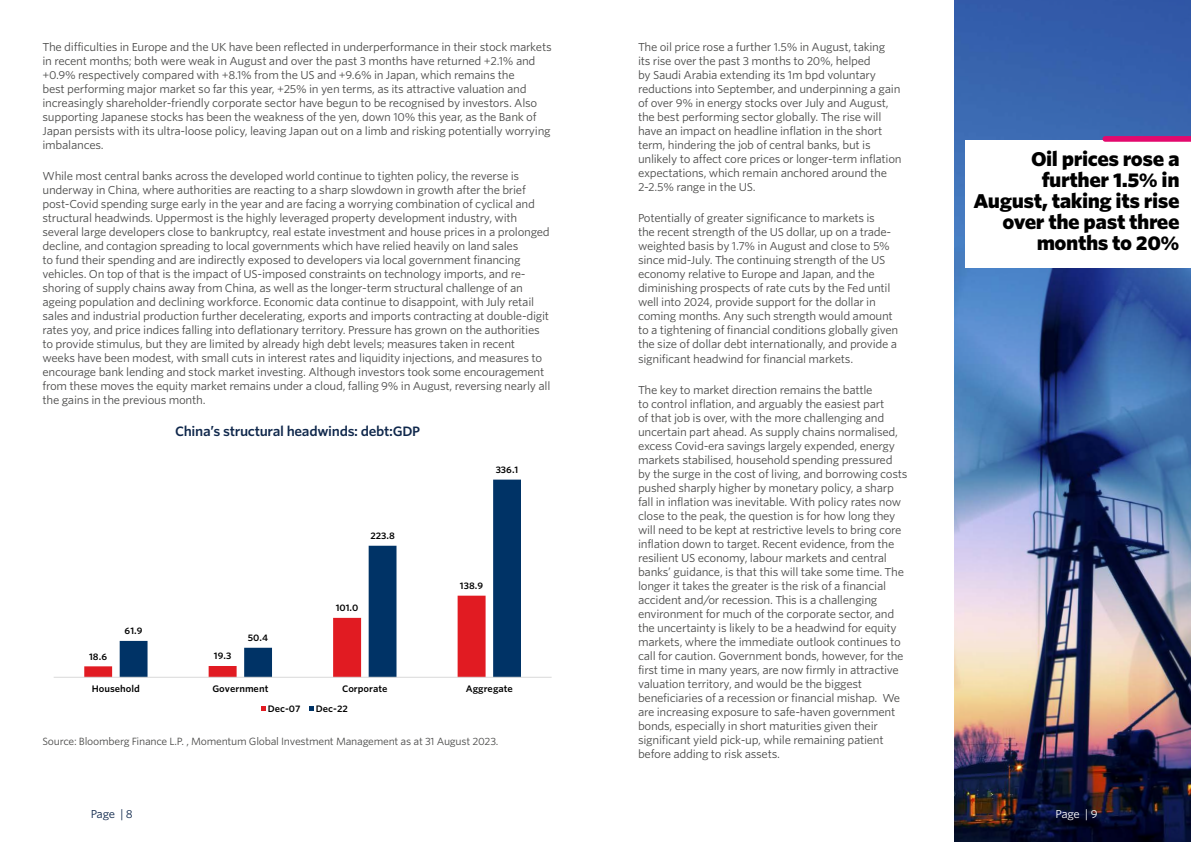
<style>
.page{position:relative;width:1191px;height:842px;background:#fff}
.page>*{position:absolute;margin:0;border:0;box-sizing:border-box;transform-origin:0 0}
.t1{font:900 19px/21px "Whitney S Sm";letter-spacing:-.025em;color:#000;text-align:right}
.t2{font:600 13px "Whitney S Sm";letter-spacing:-.025em;color:#10284c}
.t3{font:11px/14px "Whitney S Sm";letter-spacing:-.025em;color:#4a4a49}
.t4{font:11px "Whitney S Sm";color:#10284c}
.t5{font:11px "Whitney S Sm";color:#fff}
.t6{font:10px "Whitney S Sm";letter-spacing:-.025em;color:#4a4a49}
.t7{font:600 9px "Whitney S Sm";color:#000}
</style>
<div class="page">
<img style="left:955px;top:0;width:236px;height:842px">
<svg style="left:84px;top:641px;width:36px;height:36px"></svg>
<svg style="left:120px;top:480px;width:401px;height:197px"></svg>
<hr style="left:54px;top:677px;width:497px;height:1px;background:#d9d9d9">
<svg style="left:261px;top:706px;width:5px;height:5px"></svg>
<svg style="left:309px;top:706px;width:5px;height:5px"></svg>
<div style="left:965px;top:140px;width:226px;height:128px;background:#fff"></div>
<svg style="left:1102px;top:136px;width:89px;height:6px"></svg>
<p class="t3" style="left:43px;top:40px;width:510px">The difficulties in Europe and the UK have been reflected in underperformance in their stock markets in recent months; both were weak in August and over the past 3 months have returned +2.1% and +0.9% respectively compared with +8.1% from the US and +9.6% in Japan, which remains the<br>best performing major market so far this year, +25% in yen terms, as its attractive valuation and increasingly shareholder-friendly corporate sector have begun to be recognised by investors. Also supporting Japanese stocks has been the weakness of the yen, down 10% this year, as the Bank of Japan persists with its ultra-loose policy, leaving Japan out on a limb and risking potentially worrying imbalances.</p>
<p class="t3" style="left:43px;top:169px;width:509px">While most central banks across the developed world continue to tighten policy, the reverse is underway in China, where authorities are reacting to a sharp slowdown in growth after the brief post-Covid spending surge early in the year and are facing a worrying combination of cyclical and structural headwinds. Uppermost is the highly leveraged property development industry, with several large developers close to bankruptcy, real estate investment and house prices in a prolonged decline, and contagion spreading to local governments which have relied heavily on land sales<br>to fund their spending and are indirectly exposed to developers via local government financing vehicles. On top of that is the impact of US-imposed constraints on technology imports, and re&shy;shoring of supply chains away from China, as well as the longer-term structural challenge of an ageing population and declining workforce. Economic data continue to disappoint, with July retail sales and industrial production further decelerating, exports and imports contracting at double-digit rates yoy, and price indices falling into deflationary territory. Pressure has grown on the authorities to provide stimulus, but they are limited by already high debt levels; measures taken in recent<br>weeks have been modest, with small cuts in interest rates and liquidity injections, and measures to encourage bank lending and stock market investing. Although investors took some encouragement from these moves the equity market remains under a cloud, falling 9% in August, reversing nearly all the gains in the previous month.</p>
<p class="t2" style="left:175px;top:422px;width:246px">China’s structural headwinds: debt:GDP</p>
<p class="t7" style="left:125px;top:625px;width:19px">61.9</p>
<p class="t7" style="left:89px;top:650px;width:19px">18.6</p>
<p class="t7" style="left:214px;top:650px;width:19px">19.3</p>
<p class="t7" style="left:248px;top:631px;width:22px">50.4</p>
<p class="t7" style="left:370px;top:529px;width:26px">223.8</p>
<p class="t7" style="left:336px;top:602px;width:24px">101.0</p>
<p class="t7" style="left:495px;top:463px;width:24px">336.1</p>
<p class="t7" style="left:460px;top:579px;width:25px">138.9</p>
<p class="t7" style="left:92px;top:682px;width:50px">Household</p>
<p class="t7" style="left:212px;top:682px;width:58px">Government</p>
<p class="t7" style="left:342px;top:682px;width:47px">Corporate</p>
<p class="t7" style="left:466px;top:682px;width:49px">Aggregate</p>
<p class="t7" style="left:268px;top:702px;width:34px">Dec-07</p>
<p class="t7" style="left:316px;top:702px;width:33px">Dec-22</p>
<p class="t6" style="left:43px;top:734px;width:457px">Source: Bloomberg Finance L.P. , Momentum Global Investment Management as at 31 August 2023.</p>
<p class="t3" style="left:638px;top:40px;width:265px">The oil price rose a further 1.5% in August, taking<br>its rise over the past 3 months to 20%, helped<br>by Saudi Arabia extending its 1m bpd voluntary reductions into September, and underpinning a gain of over 9% in energy stocks over July and August, the best performing sector globally. The rise will have an impact on headline inflation in the short term, hindering the job of central banks, but is unlikely to affect core prices or longer-term inflation expectations, which remain anchored around the 2-2.5% range in the US.</p>
<p class="t3" style="left:638px;top:211px;width:262px">Potentially of greater significance to markets is<br>the recent strength of the US dollar, up on a trade&shy;weighted basis by 1.7% in August and close to 5% since mid-July. The continuing strength of the US economy relative to Europe and Japan, and the diminishing prospects of rate cuts by the Fed until well into 2024, provide support for the dollar in coming months. Any such strength would amount to a tightening of financial conditions globally given the size of dollar debt internationally, and provide a significant headwind for financial markets.</p>
<p class="t3" style="left:638px;top:382px;width:271px">The key to market direction remains the battle<br>to control inflation, and arguably the easiest part<br>of that job is over, with the more challenging and uncertain part ahead. As supply chains normalised, excess Covid-era savings largely expended, energy markets stabilised, household spending pressured by the surge in the cost of living, and borrowing costs pushed sharply higher by monetary policy, a sharp fall in inflation was inevitable. With policy rates now close to the peak, the question is for how long they will need to be kept at restrictive levels to bring core inflation down to target. Recent evidence, from the resilient US economy, labour markets and central banks’ guidance, is that this will take some time. The longer it takes the greater is the risk of a financial accident and/or recession. This is a challenging environment for much of the corporate sector, and the uncertainty is likely to be a headwind for equity markets, where the immediate outlook continues to call for caution. Government bonds, however, for the first time in many years, are now firmly in attractive valuation territory, and would be the biggest beneficiaries of a recession or financial mishap. We are increasing exposure to safe-haven government bonds, especially in short maturities given their significant yield pick-up, while remaining patient before adding to risk assets.</p>
<h1 class="t1" style="left:973px;top:148px;width:208px">Oil prices rose a further 1.5% in<br>August, taking its rise over the past three months to 20%</h1>
<p class="t4" style="left:91px;top:806px;width:44px">Page | 8</p>
<p class="t5" style="left:1055px;top:806px;width:44px">Page | 9</p>
</div>
